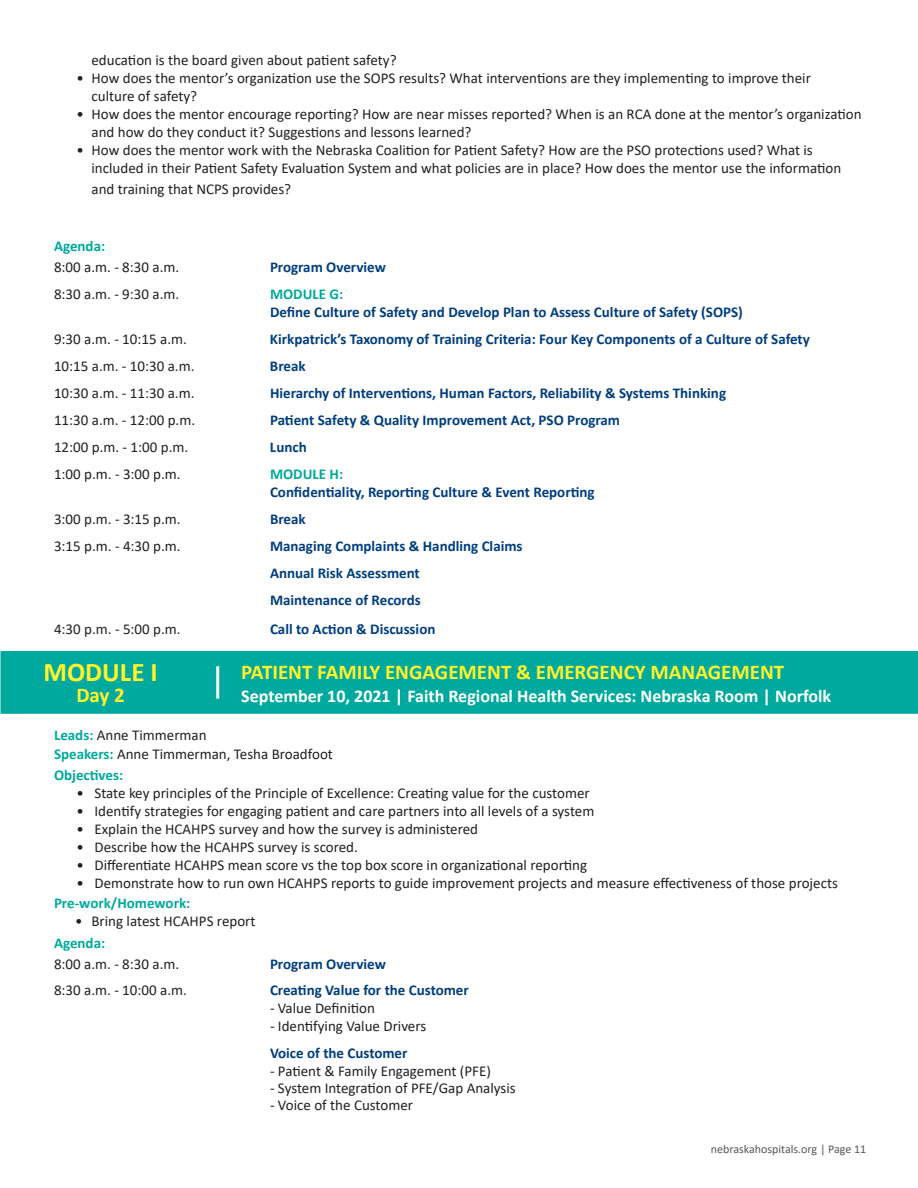
<style>
.page{position:relative;width:918px;height:1188px;background:#fff}
.page>*{position:absolute;margin:0;border:0;box-sizing:border-box;transform-origin:0 0}
.t1{font:700 27px "Calibri";color:#fff32b}
.t2{font:700 21px "Calibri";color:#fff32b}
.t3{font:700 18px "Calibri";color:#fff}
.List_Paragraph{font:15px/18px "Calibri";color:#231f20}
.List_Paragraph-2{font:700 15px/18px "Calibri";color:#003e7e}
.List_Paragraph-3{font:700 15px "Calibri";color:#00a99d}
.t4{font:12px "Calibri";color:#57585a}
.s1{font-weight:700;color:#00a99d}
.s2{color:#00a99d}
</style>
<div class="page">
<div style="left:0;top:651px;width:918px;height:63px;background:#00a99d"></div>
<hr style="left:216px;top:666px;width:3px;height:33px;background:#fff">
<p class="List_Paragraph" style="left:92px;top:51px;width:307px">education is the board given about patient safety?</p>
<p class="List_Paragraph" style="left:92px;top:69px;width:721px;text-indent:-15px">• How does the mentor’s organization use the SOPS results? What interventions are they implementing to improve their culture of safety?</p>
<p class="List_Paragraph" style="left:92px;top:105px;width:772px;text-indent:-15px">• How does the mentor encourage reporting? How are near misses reported? When is an RCA done at the mentor’s organization and how do they conduct it? Suggestions and lessons learned?</p>
<p class="List_Paragraph" style="left:92px;top:141px;width:751px;text-indent:-15px">• How does the mentor work with the Nebraska Coalition for Patient Safety? How are the PSO protections used? What is included in their Patient Safety Evaluation System and what policies are in place? How does the mentor use the information</p>
<p class="List_Paragraph" style="left:92px;top:180px;width:201px">and training that NCPS provides?</p>
<p class="List_Paragraph" style="left:54px;top:235px;width:127px;line-height:21px"><span class="s1">Agenda:<br></span>8:00 a.m. - 8:30 a.m.</p>
<p class="List_Paragraph-2" style="left:270px;top:258px;width:117px">Program Overview</p>
<p class="List_Paragraph" style="left:54px;top:285px;width:127px">8:30 a.m. - 9:30 a.m.</p>
<p class="List_Paragraph-3" style="left:270px;top:284px;width:75px">MODULE G:</p>
<p class="List_Paragraph-2" style="left:270px;top:303px;width:474px">Define Culture of Safety and Develop Plan to Assess Culture of Safety (SOPS)</p>
<p class="List_Paragraph" style="left:54px;top:330px;width:134px">9:30 a.m. - 10:15 a.m.</p>
<p class="List_Paragraph-2" style="left:270px;top:330px;width:541px">Kirkpatrick’s Taxonomy of Training Criteria: Four Key Components of a Culture of Safety</p>
<p class="List_Paragraph" style="left:54px;top:357px;width:142px">10:15 a.m. - 10:30 a.m.</p>
<p class="List_Paragraph-2" style="left:270px;top:357px;width:37px">Break</p>
<p class="List_Paragraph" style="left:54px;top:384px;width:142px">10:30 a.m. - 11:30 a.m.</p>
<p class="List_Paragraph-2" style="left:270px;top:384px;width:458px">Hierarchy of Interventions, Human Factors, Reliability &amp; Systems Thinking</p>
<p class="List_Paragraph" style="left:54px;top:411px;width:143px">11:30 a.m. - 12:00 p.m.</p>
<p class="List_Paragraph-2" style="left:270px;top:411px;width:352px">Patient Safety &amp; Quality Improvement Act, PSO Program</p>
<p class="List_Paragraph" style="left:54px;top:438px;width:136px">12:00 p.m. - 1:00 p.m.</p>
<p class="List_Paragraph-2" style="left:270px;top:438px;width:38px">Lunch</p>
<p class="List_Paragraph" style="left:54px;top:465px;width:128px">1:00 p.m. - 3:00 p.m.</p>
<p class="List_Paragraph-2" style="left:270px;top:465px;width:326px"><span class="s2">MODULE H:<br></span>Confidentiality, Reporting Culture &amp; Event Reporting</p>
<p class="List_Paragraph" style="left:54px;top:510px;width:128px">3:00 p.m. - 3:15 p.m.</p>
<p class="List_Paragraph-2" style="left:270px;top:510px;width:37px">Break</p>
<p class="List_Paragraph" style="left:54px;top:537px;width:128px">3:15 p.m. - 4:30 p.m.</p>
<p class="List_Paragraph-2" style="left:270px;top:537px;width:254px">Managing Complaints &amp; Handling Claims</p>
<p class="List_Paragraph-2" style="left:270px;top:564px;width:151px">Annual Risk Assessment</p>
<p class="List_Paragraph-2" style="left:270px;top:591px;width:152px">Maintenance of Records</p>
<p class="List_Paragraph" style="left:54px;top:619px;width:128px">4:30 p.m. - 5:00 p.m.</p>
<p class="List_Paragraph-2" style="left:270px;top:620px;width:167px">Call to Action &amp; Discussion</p>
<p class="t1" style="left:43px;top:653px;width:116px">MODULE I</p>
<p class="t2" style="left:76px;top:680px;width:50px">Day 2</p>
<p class="t2" style="left:241px;top:657px;width:545px">PATIENT FAMILY ENGAGEMENT &amp; EMERGENCY MANAGEMENT</p>
<p class="t3" style="left:241px;top:683px;width:592px">September 10, 2021 | Faith Regional Health Services: Nebraska Room | Norfolk</p>
<p class="List_Paragraph" style="left:54px;top:724px;width:280px;line-height:19.5px"><span class="s1">Leads:</span> Anne Timmerman<br><span class="s1">Speakers:</span> Anne Timmerman, Tesha Broadfoot</p>
<p class="List_Paragraph-3" style="left:54px;top:764px;width:71px">Objectives:</p>
<p class="List_Paragraph" style="left:76px;top:784px;width:515px">• State key principles of the Principle of Excellence: Creating value for the customer</p>
<p class="List_Paragraph" style="left:76px;top:802px;width:519px">• Identify strategies for engaging patient and care partners into all levels of a system</p>
<p class="List_Paragraph" style="left:76px;top:820px;width:403px">• Explain the HCAHPS survey and how the survey is administered</p>
<p class="List_Paragraph" style="left:76px;top:838px;width:283px">• Describe how the HCAHPS survey is scored.</p>
<p class="List_Paragraph" style="left:76px;top:856px;width:512px">• Differentiate HCAHPS mean score vs the top box score in organizational reporting</p>
<p class="List_Paragraph" style="left:76px;top:874px;width:763px">• Demonstrate how to run own HCAHPS reports to guide improvement projects and measure effectiveness of those projects</p>
<p class="List_Paragraph-3" style="left:54px;top:892px;width:138px">Pre-work/Homework:</p>
<p class="List_Paragraph" style="left:75px;top:911px;width:182px">• Bring latest HCAHPS report</p>
<p class="List_Paragraph-3" style="left:54px;top:932px;width:53px">Agenda:</p>
<p class="List_Paragraph" style="left:54px;top:955px;width:127px">8:00 a.m. - 8:30 a.m.</p>
<p class="List_Paragraph-2" style="left:270px;top:955px;width:117px">Program Overview</p>
<p class="List_Paragraph" style="left:54px;top:980px;width:134px">8:30 a.m. - 10:00 a.m.</p>
<p class="List_Paragraph-2" style="left:270px;top:980px;width:200px">Creating Value for the Customer</p>
<p class="List_Paragraph" style="left:270px;top:998px;width:106px">- Value Definition</p>
<p class="List_Paragraph" style="left:270px;top:1016px;width:158px">- Identifying Value Drivers</p>
<p class="List_Paragraph-2" style="left:270px;top:1043px;width:139px">Voice of the Customer</p>
<p class="List_Paragraph" style="left:270px;top:1061px;width:223px">- Patient &amp; Family Engagement (PFE)</p>
<p class="List_Paragraph" style="left:270px;top:1078px;width:247px">- System Integration of PFE/Gap Analysis</p>
<p class="List_Paragraph" style="left:270px;top:1096px;width:145px">- Voice of the Customer</p>
<p class="t4" style="left:711px;top:1141px;width:157px">nebraskahospitals.org | Page 11</p>
</div>
